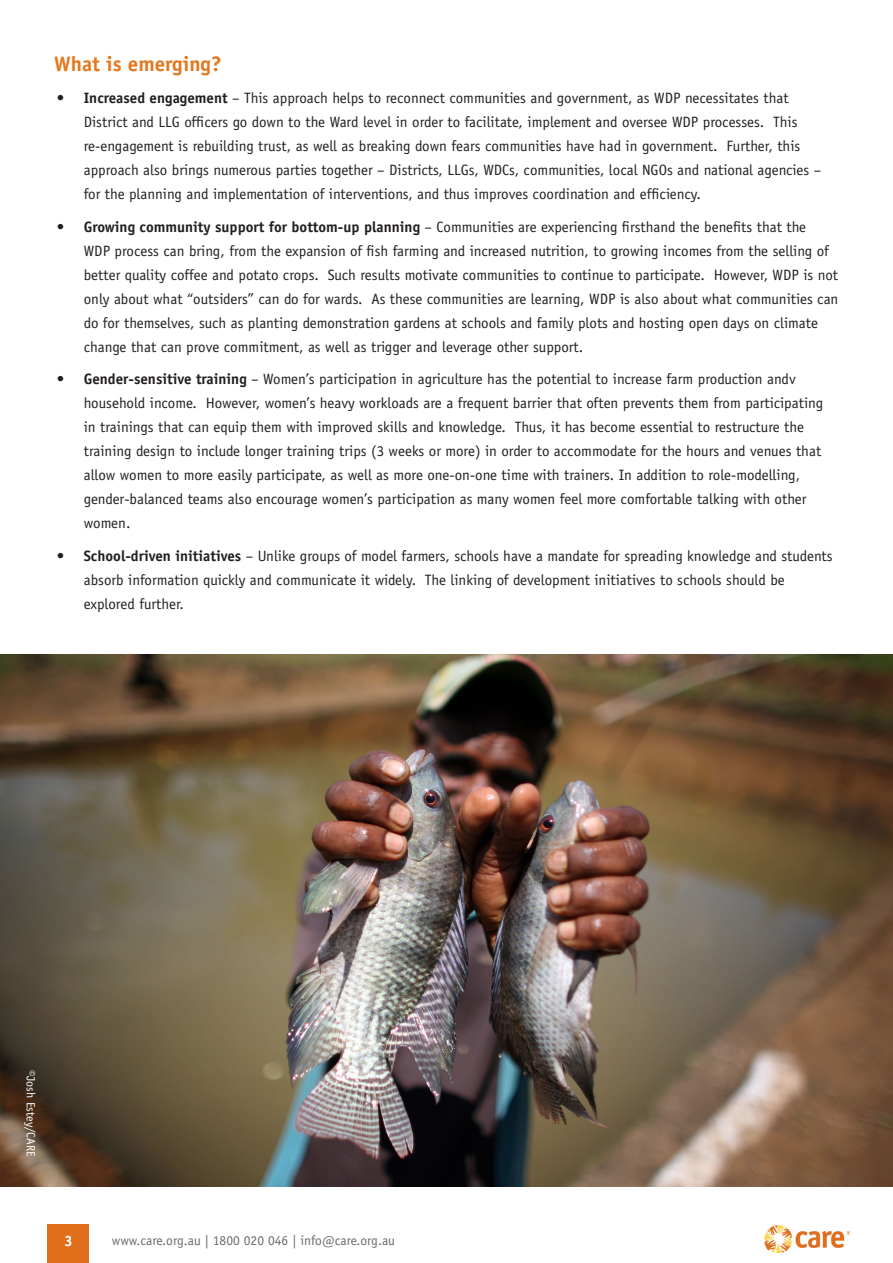
<style>
.page{position:relative;width:893px;height:1263px;background:#fff}
.page>*{position:absolute;margin:0;border:0;box-sizing:border-box;transform-origin:0 0}
.Heading__-_Orange{font:700 21px "Officina Sans";color:#e5771d}
.t1{font:15px/24px "Officina Sans";color:#231f20}
.t2{font:700 15px "Officina Sans";color:#fff}
.t3{font:13.5px "Officina Sans";color:#6b6b6e}
.t4{font:12px "Officina Sans";color:#fff}
.s1{font-weight:700}
</style>
<div class="page">
<div style="left:47px;top:1224px;width:41px;height:39px;background:#e06f1c"></div>
<img style="left:764px;top:1225px;width:85px;height:28px">
<img style="left:0;top:655px;width:893px;height:531px">
<p class="Heading__-_Orange" style="left:54px;top:50px;width:169px">What is emerging?</p>
<p class="t1" style="left:84px;top:86px;width:739px;text-indent:-27px"><span class="s1">• Increased engagement</span> – This approach helps to reconnect communities and government, as WDP necessitates that District and LLG officers go down to the Ward level in order to facilitate, implement and oversee WDP processes. This re-engagement is rebuilding trust, as well as breaking down fears communities have had in government. Further, this approach also brings numerous parties together – Districts, LLGs, WDCs, communities, local NGOs and national agencies – for the planning and implementation of interventions, and thus improves coordination and efficiency.</p>
<p class="t1" style="left:84px;top:214px;width:756px;text-indent:-27px"><span class="s1">• Growing community support for bottom-up planning</span> – Communities are experiencing firsthand the benefits that the<br>WDP process can bring, from the expansion of fish farming and increased nutrition, to growing incomes from the selling of better quality coffee and potato crops. Such results motivate communities to continue to participate. However, WDP is not only about what “outsiders” can do for wards. As these communities are learning, WDP is also about what communities can do for themselves, such as planting demonstration gardens at schools and family plots and hosting open days on climate change that can prove commitment, as well as trigger and leverage other support.</p>
<p class="t1" style="left:84px;top:367px;width:741px;text-indent:-27px"><span class="s1">• Gender-sensitive training</span> – Women’s participation in agriculture has the potential to increase farm production andv household income. However, women’s heavy workloads are a frequent barrier that often prevents them from participating in trainings that can equip them with improved skills and knowledge. Thus, it has become essential to restructure the training design to include longer training trips (3 weeks or more) in order to accommodate for the hours and venues that allow women to more easily participate, as well as more one-on-one time with trainers. In addition to role-modelling, gender-balanced teams also encourage women’s participation as many women feel more comfortable talking with other women.</p>
<p class="t1" style="left:84px;top:543px;width:750px;text-indent:-27px"><span class="s1">• School-driven initiatives</span> – Unlike groups of model farmers, schools have a mandate for spreading knowledge and students absorb information quickly and communicate it widely. The linking of development initiatives to schools should be explored further.</p>
<p class="t4" style="left:38px;top:1069px;width:88px;rotate:90deg">©Josh Estey/CARE</p>
<p class="t2" style="left:65px;top:1232px;width:10px">3</p>
<p class="t3" style="left:112px;top:1232px;width:285px">www.care.org.au | 1800 020 046 | info@care.org.au</p>
</div>
